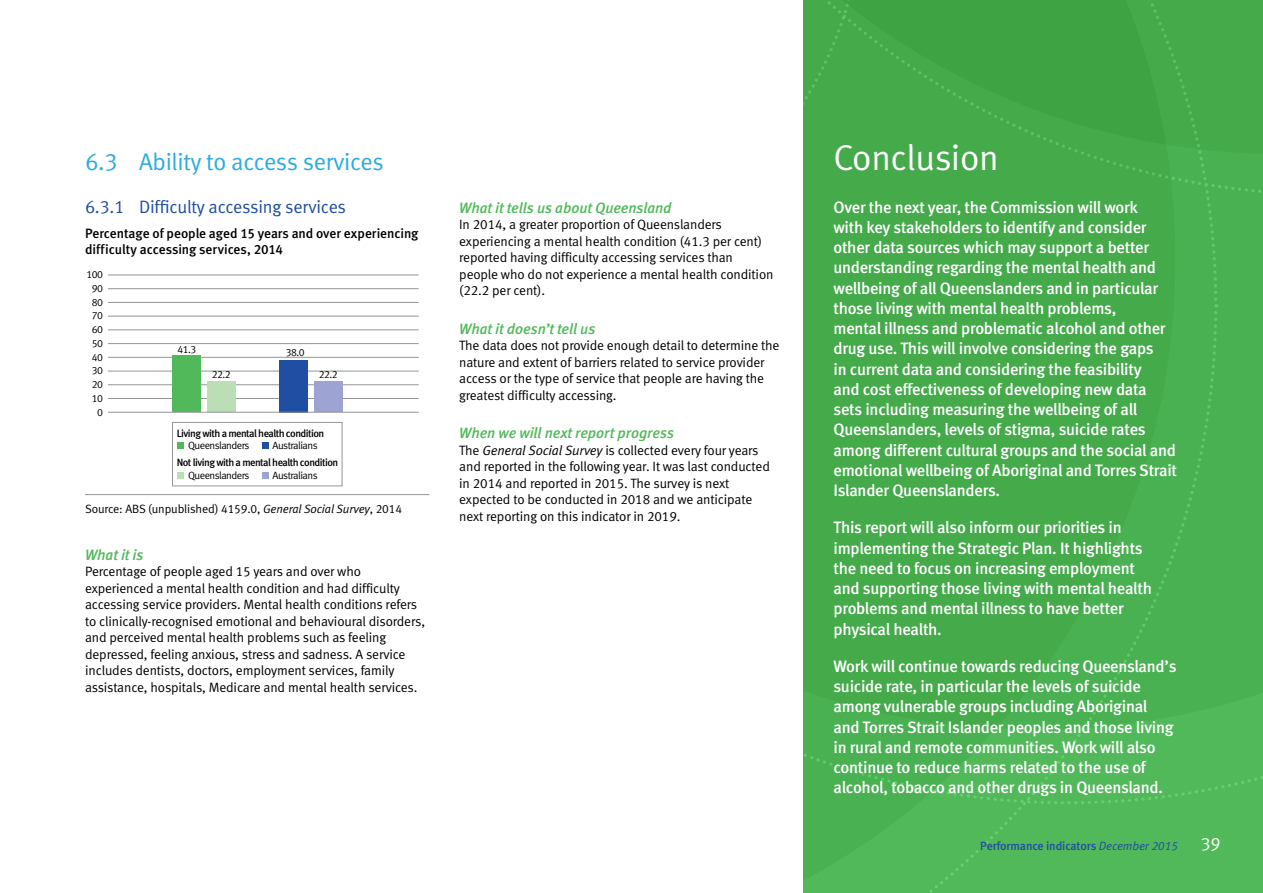
<style>
.page{position:relative;width:1263px;height:893px;background:#fff}
.page>*{position:absolute;margin:0;border:0;box-sizing:border-box;transform-origin:0 0}
.t1{font:36px "Meta Normal LF";letter-spacing:-.01em;color:#fff}
.t2{font:24px "Meta Normal LF";letter-spacing:-.015em;color:#2cace2}
.t3{font:18px "Meta Normal LF";letter-spacing:-.015em;color:#1f4ea2}
.t4{font:18px "Meta Normal LF";color:#fff}
.t5{font:16.5px/20.2px "Meta Medium LF";letter-spacing:-.015em;color:#fff}
.t6{font:italic 15px "Meta Medium LF";letter-spacing:-.005em;color:#51b95a}
.t7{font:13.5px/16.5px "Meta Normal LF";letter-spacing:-.01em;color:#000}
.t8{font:13.5px/16.5px "Meta Medium LF";letter-spacing:-.005em;color:#000}
.t9{font:12px "Meta Normal LF";letter-spacing:-.01em;color:#000}
.t10{font:12px "Meta Medium LF";letter-spacing:-.01em;color:#1f4ea2}
.t11{font:10.5px "Meta Normal LF";letter-spacing:-.05em;color:#000}
.t12{font:10.5px "Meta Medium LF";letter-spacing:-.05em;color:#000}
.s1{font-style:italic}
.s2{font-family:"Meta Normal LF";font-style:italic}
</style>
<div class="page">
<div style="left:804px;top:198px;width:459px;height:381px;background:#4ab152"></div>
<div style="left:804px;top:306px;width:415px;height:587px;background:#44aa4a"></div>
<div style="left:804px;top:198px;width:415px;height:104px;background:#44aa4a"></div>
<div style="left:804px;top:579px;width:459px;height:297px;background:#4ab152"></div>
<div style="left:867px;top:0;width:396px;height:198px;background:#44aa4a"></div>
<div style="left:804px;top:0;width:63px;height:294px;background:#44aa4a"></div>
<hr style="left:85px;top:494px;width:344px;height:1px;background:#939598">
<hr style="left:108px;top:398px;width:311px;height:1px;background:#939598">
<hr style="left:108px;top:384px;width:311px;height:1px;background:#939598">
<hr style="left:108px;top:371px;width:311px;height:1px;background:#939598">
<hr style="left:108px;top:357px;width:311px;height:1px;background:#939598">
<hr style="left:108px;top:343px;width:311px;height:1px;background:#939598">
<hr style="left:108px;top:330px;width:311px;height:1px;background:#939598">
<hr style="left:108px;top:316px;width:311px;height:1px;background:#939598">
<hr style="left:108px;top:302px;width:311px;height:1px;background:#939598">
<hr style="left:108px;top:288px;width:311px;height:1px;background:#939598">
<hr style="left:108px;top:275px;width:311px;height:1px;background:#939598">
<div style="left:207px;top:382px;width:28px;height:30px;background:#bbdeb7"></div>
<div style="left:314px;top:382px;width:28px;height:30px;background:#9da3d2"></div>
<div style="left:172px;top:356px;width:29px;height:56px;background:#51b95a"></div>
<div style="left:279px;top:360px;width:29px;height:52px;background:#1f4ea2"></div>
<hr style="left:108px;top:412px;width:311px;height:1px;background:#939598">
<div style="left:172px;top:422px;width:170px;height:64px;border:1px solid #939598"></div>
<div style="left:178px;top:442px;width:6px;height:7px;background:#51b95a"></div>
<div style="left:262px;top:442px;width:7px;height:7px;background:#1f4ea2"></div>
<svg style="left:178px;top:472px;width:6px;height:6px"></svg>
<div style="left:262px;top:472px;width:7px;height:6px;background:#9da3d2"></div>
<h2 class="t2" style="left:85px;top:148px;width:300px">6.3 Ability to access services</h2>
<h1 class="t1" style="left:833px;top:137px;width:167px">Conclusion</h1>
<p class="t5" style="left:833px;top:197px;width:345px">Over the next year, the Commission will work<br>with key stakeholders to identify and consider other data sources which may support a better understanding regarding the mental health and wellbeing of all Queenslanders and in particular those living with mental health problems,<br>mental illness and problematic alcohol and other drug use. This will involve considering the gaps<br>in current data and considering the feasibility<br>and cost effectiveness of developing new data sets including measuring the wellbeing of all Queenslanders, levels of stigma, suicide rates among different cultural groups and the social and emotional wellbeing of Aboriginal and Torres Strait Islander Queenslanders.</p>
<p class="t5" style="left:833px;top:517px;width:320px">This report will also inform our priorities in implementing the Strategic Plan. It highlights the need to focus on increasing employment and supporting those living with mental health problems and mental illness to have better physical health.</p>
<p class="t5" style="left:833px;top:656px;width:345px">Work will continue towards reducing Queensland’s suicide rate, in particular the levels of suicide among vulnerable groups including Aboriginal and Torres Strait Islander peoples and those living in rural and remote communities. Work will also continue to reduce harms related to the use of alcohol, tobacco and other drugs in Queensland.</p>
<p class="t3" style="left:85px;top:196px;width:263px">6.3.1 Difficulty accessing services</p>
<p class="t8" style="left:85px;top:225px;width:335px">Percentage of people aged 15 years and over experiencing difficulty accessing services, 2014</p>
<p class="t6" style="left:459px;top:198px;width:214px">What it tells us about Queensland</p>
<p class="t7" style="left:459px;top:216px;width:316px">In 2014, a greater proportion of Queenslanders experiencing a mental health condition (41.3 per cent) reported having difficulty accessing services than people who do not experience a mental health condition (22.2 per cent).</p>
<p class="t6" style="left:459px;top:320px;width:138px">What it doesn’t tell us</p>
<p class="t7" style="left:459px;top:337px;width:322px">The data does not provide enough detail to determine the nature and extent of barriers related to service provider access or the type of service that people are having the greatest difficulty accessing.</p>
<p class="t6" style="left:459px;top:424px;width:216px">When we will next report progress</p>
<p class="t7" style="left:459px;top:442px;width:312px">The <span class="s1">General Social Survey</span> is collected every four years and reported in the following year. It was last conducted in 2014 and reported in 2015. The survey is next expected to be conducted in 2018 and we anticipate next reporting on this indicator in 2019.</p>
<p class="t11" style="left:86px;top:269px;width:18px">100</p>
<p class="t11" style="left:92px;top:282px;width:13px">90</p>
<p class="t11" style="left:92px;top:296px;width:13px">80</p>
<p class="t11" style="left:92px;top:310px;width:13px">70</p>
<p class="t11" style="left:92px;top:323px;width:13px">60</p>
<p class="t11" style="left:92px;top:337px;width:13px">50</p>
<p class="t11" style="left:177px;top:343px;width:20px">41.3</p>
<p class="t11" style="left:286px;top:346px;width:20px">38.0</p>
<p class="t11" style="left:92px;top:351px;width:13px">40</p>
<p class="t11" style="left:92px;top:365px;width:13px">30</p>
<p class="t11" style="left:212px;top:368px;width:20px">22.2</p>
<p class="t11" style="left:319px;top:368px;width:20px">22.2</p>
<p class="t11" style="left:92px;top:378px;width:13px">20</p>
<p class="t11" style="left:92px;top:392px;width:13px">10</p>
<p class="t11" style="left:97px;top:406px;width:7px">0</p>
<p class="t12" style="left:177px;top:427px;width:149px">Living with a mental health condition</p>
<p class="t11" style="left:273px;top:439px;width:47px">Australians</p>
<p class="t11" style="left:188px;top:469px;width:63px">Queenslanders</p>
<p class="t11" style="left:188px;top:439px;width:63px">Queenslanders</p>
<p class="t12" style="left:177px;top:456px;width:163px">Not living with a mental health condition</p>
<p class="t11" style="left:273px;top:469px;width:47px">Australians</p>
<p class="t9" style="left:85px;top:501px;width:319px">Source: ABS (unpublished) 4159.0, <span class="s1">General Social Survey</span>, 2014</p>
<p class="t6" style="left:85px;top:545px;width:60px">What it is</p>
<p class="t7" style="left:85px;top:563px;width:342px">Percentage of people aged 15 years and over who experienced a mental health condition and had difficulty accessing service providers. Mental health conditions refers to clinically-recognised emotional and behavioural disorders, and perceived mental health problems such as feeling depressed, feeling anxious, stress and sadness. A service includes dentists, doctors, employment services, family assistance, hospitals, Medicare and mental health services.</p>
<p class="t10" style="left:980px;top:839px;width:199px">Performance indicators <span class="s2">December 2015</span></p>
<p class="t4" style="left:1201px;top:834px;width:21px">39</p>
</div>
